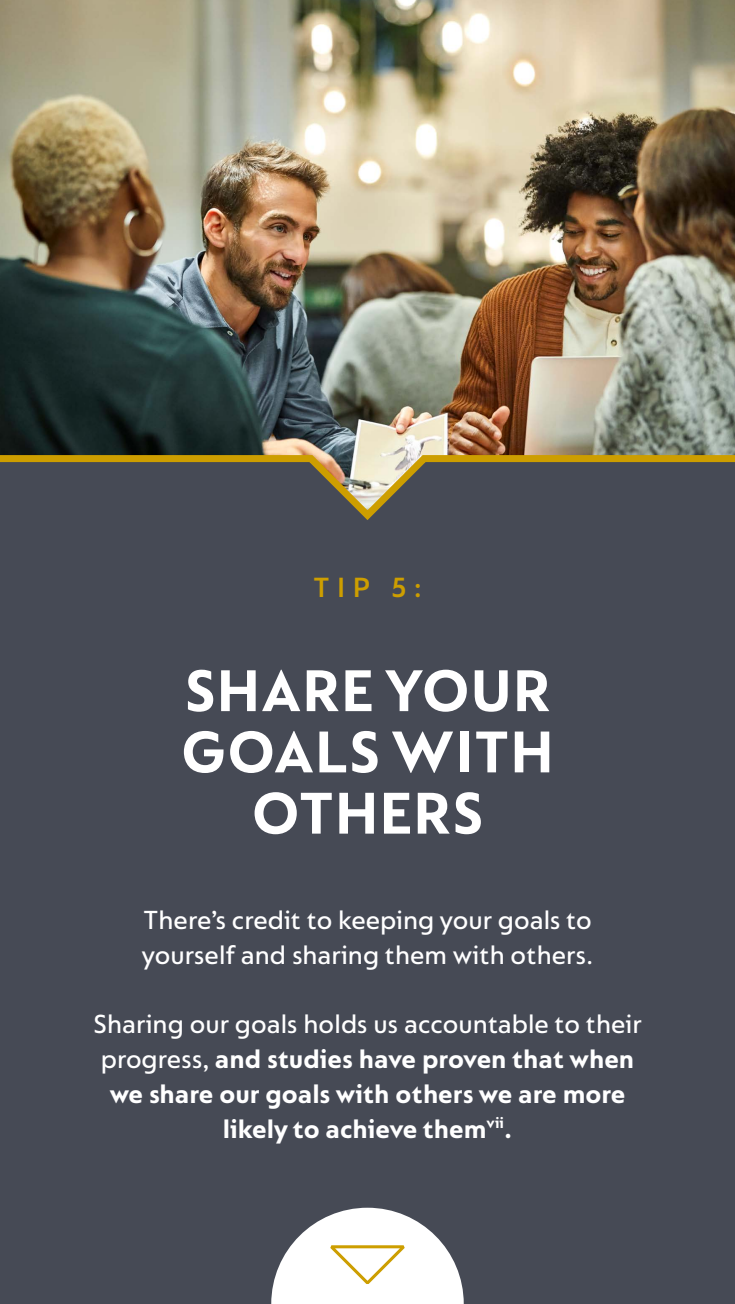
<style>
.page{position:relative;width:735px;height:1304px;background:#fff}
.page>*{position:absolute;margin:0;border:0;box-sizing:border-box;transform-origin:0 0}
.t1{font:700 63px/61.2px "Nespresso Lucas";letter-spacing:.01em;color:#fff;text-align:center}
.t2{font:600 29.75px "Nespresso Lucas";color:#cd9e00}
.t3{font:700 28px/35px "Nespresso Lucas";color:#fff;text-align:center}
.t4{font:500 28px/35px "Nespresso Lucas";color:#fff}
.s1{font-weight:500}
</style>
<div class="page">
<div style="left:1px;top:1px;width:734px;height:1303px;background:#464a55"></div>
<svg style="left:271px;top:1207px;width:193px;height:97px"></svg>
<img style="left:0;top:0;width:735px;height:525px">
<p class="t2" style="left:313px;top:571px;width:110px">TIP 5:</p>
<h1 class="t1" style="left:181px;top:659px;width:375px">SHARE YOUR<br>GOALS WITH<br>OTHERS</h1>
<p class="t4" style="left:142px;top:902px;width:453px">There’s credit to keeping your goals to yourself and sharing them with others.</p>
<p class="t3" style="left:93px;top:1005px;width:550px"><span class="s1">Sharing our goals holds us accountable to their progress,</span> and studies have proven that when we share our goals with others we are more likely to achieve them<sup>vii</sup>.</p>
</div>
